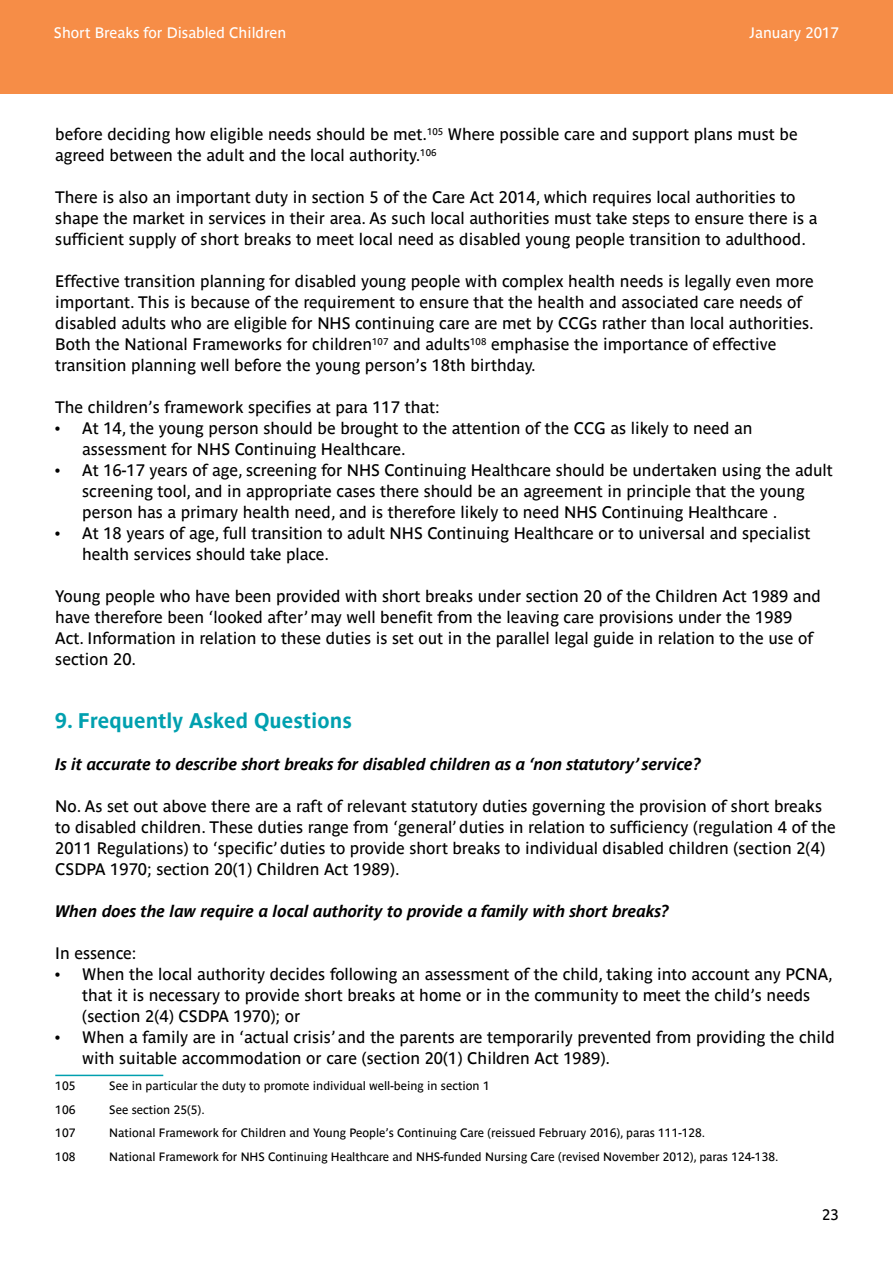
<style>
.page{position:relative;width:893px;height:1263px;background:#fff}
.page>*{position:absolute;margin:0;border:0;box-sizing:border-box;transform-origin:0 0}
.t1{font:700 21px "Parisine Std";color:#00a0af}
.t2{font:16.5px/21px "Parisine Std";color:#000}
.t3{font:italic 700 16.5px "Parisine Std";color:#000}
.t4{font:15px "Parisine Std";color:#fff}
.t5{font:15px "Parisine Std";color:#000}
.t6{font:12px "Parisine Std";color:#000}
</style>
<div class="page">
<hr style="left:55px;top:1075px;width:108px;height:1px;background:#00a0af">
<div style="left:0;top:0;width:893px;height:94px;background:#f68d47"></div>
<p class="t4" style="left:54px;top:24px;width:234px">Short Breaks for Disabled Children</p>
<p class="t4" style="left:750px;top:24px;width:91px">January 2017</p>
<p class="t2" style="left:55px;top:124px;width:744px">before deciding how eligible needs should be met.<sup>105</sup> Where possible care and support plans must be agreed between the adult and the local authority.<sup>106</sup></p>
<p class="t2" style="left:55px;top:187px;width:764px">There is also an important duty in section 5 of the Care Act 2014, which requires local authorities to shape the market in services in their area. As such local authorities must take steps to ensure there is a sufficient supply of short breaks to meet local need as disabled young people transition to adulthood.</p>
<p class="t2" style="left:55px;top:271px;width:760px">Effective transition planning for disabled young people with complex health needs is legally even more important. This is because of the requirement to ensure that the health and associated care needs of disabled adults who are eligible for NHS continuing care are met by CCGs rather than local authorities.<br>Both the National Frameworks for children<sup>107</sup> and adults<sup>108</sup> emphasise the importance of effective transition planning well before the young person’s 18th birthday.</p>
<p class="t2" style="left:55px;top:397px;width:386px">The children’s framework specifies at para 117 that:</p>
<p class="t2" style="left:82px;top:418px;width:672px;text-indent:-27px">• At 14, the young person should be brought to the attention of the CCG as likely to need an assessment for NHS Continuing Healthcare.</p>
<p class="t2" style="left:82px;top:460px;width:752px;text-indent:-27px">• At 16-17 years of age, screening for NHS Continuing Healthcare should be undertaken using the adult screening tool, and in appropriate cases there should be an agreement in principle that the young person has a primary health need, and is therefore likely to need NHS Continuing Healthcare .</p>
<p class="t2" style="left:82px;top:523px;width:730px;text-indent:-27px">• At 18 years of age, full transition to adult NHS Continuing Healthcare or to universal and specialist health services should take place.</p>
<p class="t2" style="left:55px;top:586px;width:767px">Young people who have been provided with short breaks under section 20 of the Children Act 1989 and have therefore been ‘looked after’ may well benefit from the leaving care provisions under the 1989<br>Act. Information in relation to these duties is set out in the parallel legal guide in relation to the use of section 20.</p>
<p class="t1" style="left:55px;top:709px;width:298px">9. Frequently Asked Questions</p>
<p class="t3" style="left:55px;top:755px;width:647px">Is it accurate to describe short breaks for disabled children as a ‘non statutory’ service?</p>
<p class="t2" style="left:55px;top:796px;width:782px">No. As set out above there are a raft of relevant statutory duties governing the provision of short breaks to disabled children. These duties range from ‘general’ duties in relation to sufficiency (regulation 4 of the 2011 Regulations) to ‘specific’ duties to provide short breaks to individual disabled children (section 2(4)<br>CSDPA 1970; section 20(1) Children Act 1989).</p>
<p class="t3" style="left:55px;top:902px;width:615px">When does the law require a local authority to provide a family with short breaks?</p>
<p class="t2" style="left:55px;top:943px;width:83px">In essence:</p>
<p class="t2" style="left:82px;top:964px;width:752px;text-indent:-27px">• When the local authority decides following an assessment of the child, taking into account any PCNA, that it is necessary to provide short breaks at home or in the community to meet the child’s needs (section 2(4) CSDPA 1970); or</p>
<p class="t2" style="left:82px;top:1027px;width:754px;text-indent:-27px">• When a family are in ‘actual crisis’ and the parents are temporarily prevented from providing the child with suitable accommodation or care (section 20(1) Children Act 1989).</p>
<p class="t6" style="left:55px;top:1079px;width:22px">105</p>
<p class="t6" style="left:109px;top:1079px;width:382px">See in particular the duty to promote individual well-being in section 1</p>
<p class="t6" style="left:55px;top:1103px;width:22px">106</p>
<p class="t6" style="left:109px;top:1103px;width:97px">See section 25(5).</p>
<p class="t6" style="left:55px;top:1126px;width:22px">107</p>
<p class="t6" style="left:109px;top:1126px;width:597px">National Framework for Children and Young People’s Continuing Care (reissued February 2016), paras 111-128.</p>
<p class="t6" style="left:55px;top:1150px;width:22px">108</p>
<p class="t6" style="left:109px;top:1150px;width:671px">National Framework for NHS Continuing Healthcare and NHS-funded Nursing Care (revised November 2012), paras 124-138.</p>
<p class="t5" style="left:822px;top:1206px;width:18px">23</p>
</div>
